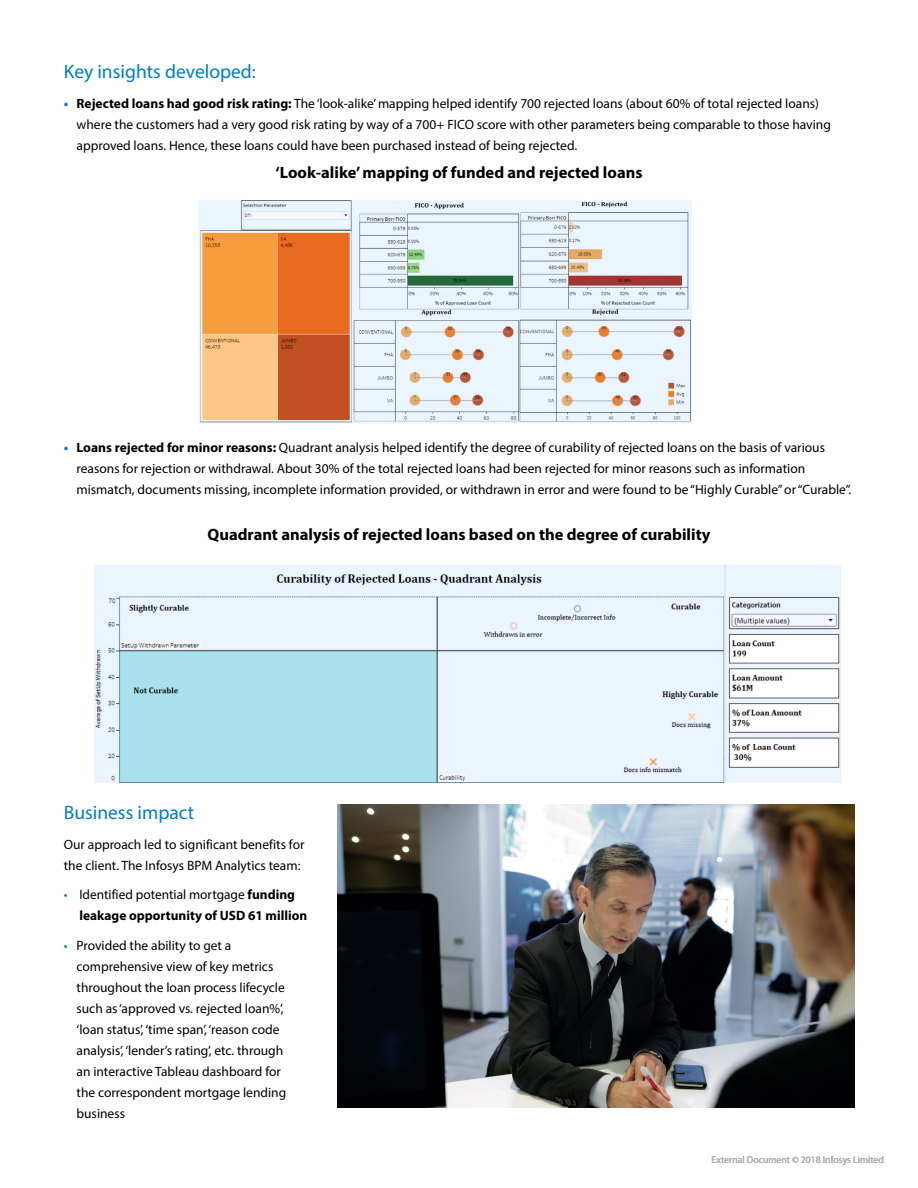
<style>
.page{position:relative;width:918px;height:1188px;background:#fff}
.page>*{position:absolute;margin:0;border:0;box-sizing:border-box;transform-origin:0 0}
.t1{font:19.5px "Myriad Pro";color:#007dc3}
.t2{font:700 16.5px "Myriad Pro";color:#000}
.t3{font:13.5px/21px "Myriad Pro";color:#000}
.t4{font:700 13.5px/21px "Myriad Pro";color:#000}
.t5{font:9.75px "Myriad Pro";color:#6d6e71}
.s1{font-weight:700;color:#007dc3}
.s2{font-weight:700}
.s3{font-weight:400;color:#007dc3}
.s4{font-weight:400}
.s5{color:#007dc3}
</style>
<div class="page">
<img style="left:198px;top:200px;width:494px;height:223px">
<img style="left:94px;top:565px;width:747px;height:218px">
<img style="left:337px;top:804px;width:517px;height:303px">
<h1 class="t1" style="left:64px;top:60px;width:194px">Key insights developed:</h1>
<p class="t3" style="left:77px;top:93px;width:756px;text-indent:-13px"><span class="s1">•</span> <span class="s2">Rejected loans had good risk rating:</span> The ‘look-alike’ mapping helped identify 700 rejected loans (about 60% of total rejected loans) where the customers had a very good risk rating by way of a 700+ FICO score with other parameters being comparable to those having approved loans. Hence, these loans could have been purchased instead of being rejected.</p>
<p class="t2" style="left:275px;top:162px;width:369px">‘Look-alike’ mapping of funded and rejected loans</p>
<p class="t3" style="left:77px;top:437px;width:776px;text-indent:-13px"><span class="s1">•</span> <span class="s2">Loans rejected for minor reasons:</span> Quadrant analysis helped identify the degree of curability of rejected loans on the basis of various reasons for rejection or withdrawal. About 30% of the total rejected loans had been rejected for minor reasons such as information mismatch, documents missing, incomplete information provided, or withdrawn in error and were found to be “Highly Curable” or “Curable”.</p>
<p class="t2" style="left:208px;top:524px;width:504px">Quadrant analysis of rejected loans based on the degree of curability</p>
<h1 class="t1" style="left:64px;top:801px;width:132px">Business impact</h1>
<p class="t3" style="left:64px;top:833px;width:242px">Our approach led to significant benefits for the client. The Infosys BPM Analytics team:</p>
<p class="t4" style="left:79px;top:884px;width:229px;text-indent:-16px"><span class="s3">•</span> <span class="s4">Identified potential mortgage</span> funding leakage opportunity of USD 61 million</p>
<p class="t3" style="left:77px;top:934px;width:211px;text-indent:-13px"><span class="s5">•</span> Provided the ability to get a comprehensive view of key metrics throughout the loan process lifecycle such as ‘approved vs. rejected loan%’, ‘loan status’, ‘time span’, ‘reason code analysis’, ‘lender’s rating’, etc. through an interactive Tableau dashboard for the correspondent mortgage lending business</p>
<p class="t5" style="left:712px;top:1154px;width:174px">External Document © 2018 Infosys Limited</p>
</div>
